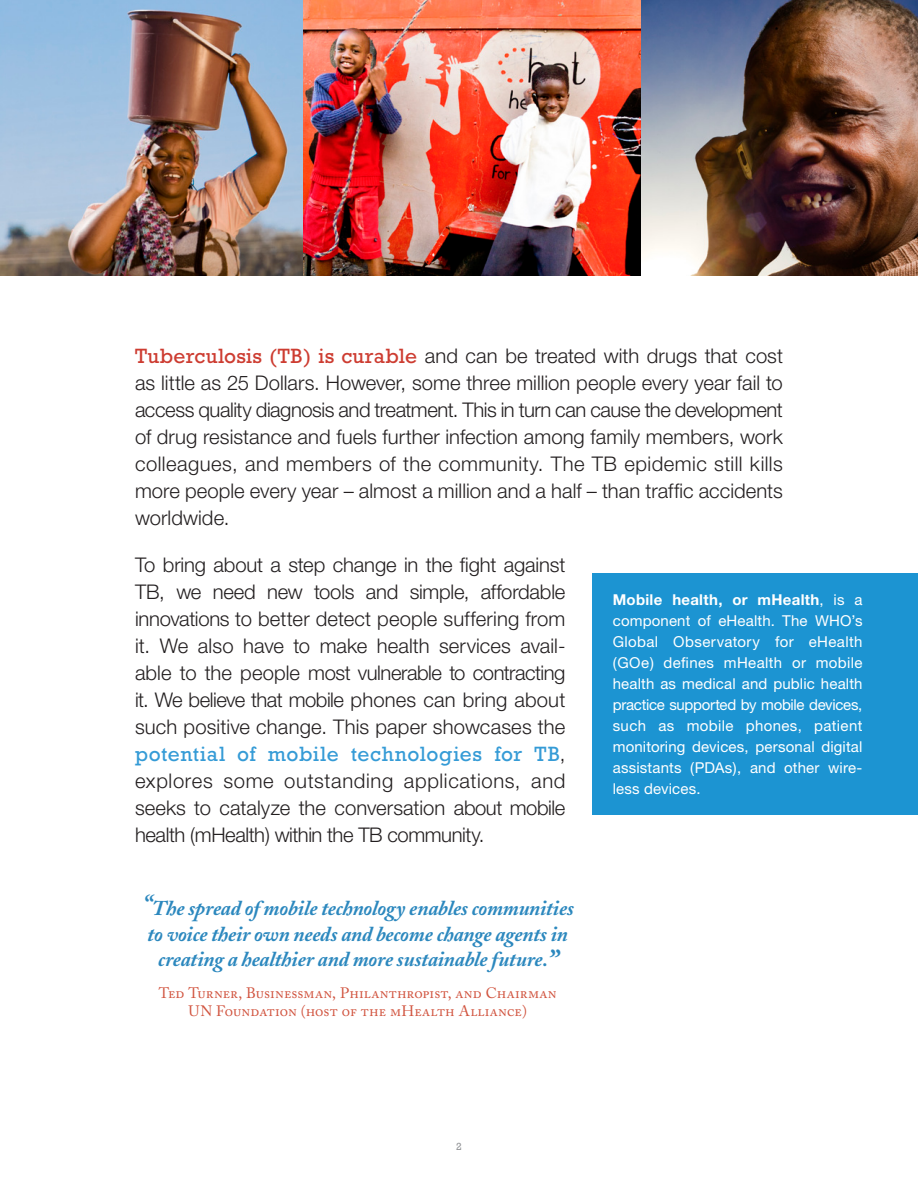
<style>
.page{position:relative;width:918px;height:1188px;background:#fff}
.page>*{position:absolute;margin:0;border:0;box-sizing:border-box;transform-origin:0 0}
.Body_copy{font:italic 700 21px/25.5px "Adobe Caslon";letter-spacing:-.01em;color:#2c88be;text-align:center}
.t1{font:21px "Rockwell";letter-spacing:.03em;color:#359bd6}
.t2{font:300 20.25px/27px "Helvetica Neue";color:#231f20;text-align:justify}
.t3{font:15px/21px "Helvetica Neue";letter-spacing:.01em;color:#fff;text-align:justify}
.Body_copy-2{font:15px/18px "Adobe Caslon Regular SC";letter-spacing:.005em;color:#d1543f;text-align:center}
.Body_copy-3{font:10.5px "Rockwell";color:#939598}
.s1{font-family:"Rockwell";font-weight:400;font-size:21px;color:#cd3c31}
.s2{font-family:"Helvetica Neue";font-weight:300;font-size:20.25px;color:#231f20}
.s3{font-weight:700}
.s4{font-weight:600;font-size:30px}
.s5{font-size:31.5px}
</style>
<div class="page">
<img style="left:640px;top:0;width:278px;height:275px">
<div style="left:592px;top:573px;width:326px;height:241px;background:#1c94d2"></div>
<img style="left:0;top:0;width:303px;height:275px">
<img style="left:303px;top:0;width:337px;height:275px">
<p class="t2" style="left:135px;top:342px;width:650px"><span class="s1">Tuberculosis (TB) is curable</span> and can be treated with drugs that cost as little as 25 Dollars. However, some three million people every year fail to access quality diagnosis and treatment. This in turn can cause the development of drug resistance and fuels further infection among family members, work colleagues, and members of the community. The TB epidemic still kills more people every year – almost a million and a half – than traffic accidents worldwide.</p>
<p class="t2" style="left:135px;top:551px;width:432px">To bring about a step change in the fight against TB, we need new tools and simple, affordable innovations to better detect people suffering from it. We also have to make health services avail&shy;able to the people most vulnerable to contracting it. We believe that mobile phones can bring about such positive change. This paper showcases the</p>
<p class="t1" style="left:135px;top:742px;width:432px">potential of mobile technologies for TB<span class="s2">,</span></p>
<p class="t2" style="left:135px;top:767px;width:432px">explores some outstanding applications, and seeks to catalyze the conversation about mobile health (mHealth) within the TB community.</p>
<p class="t3" style="left:613px;top:589px;width:251px"><span class="s3">Mobile health, or mHealth</span>, is a component of eHealth. The WHO’s Global Observatory for eHealth (GOe) defines mHealth or mobile health as medical and public health practice supported by mobile devices, such as mobile phones, patient monitoring devices, personal digital assistants (PDAs), and other wire&shy;less devices.</p>
<p class="Body_copy" style="left:141px;top:896px;width:434px"><span class="s4">“</span>The spread of mobile technology enables communities to voice their own needs and become change agents in creating a healthier and more sustainable future.<span class="s5">”</span></p>
<p class="Body_copy-2" style="left:159px;top:984px;width:400px">Ted Turner, Businessman, Philanthropist, and Chairman<br>UN Foundation (host of the mHealth Alliance)</p>
<p class="Body_copy-3" style="left:456px;top:1140px;width:7px">2</p>
</div>
